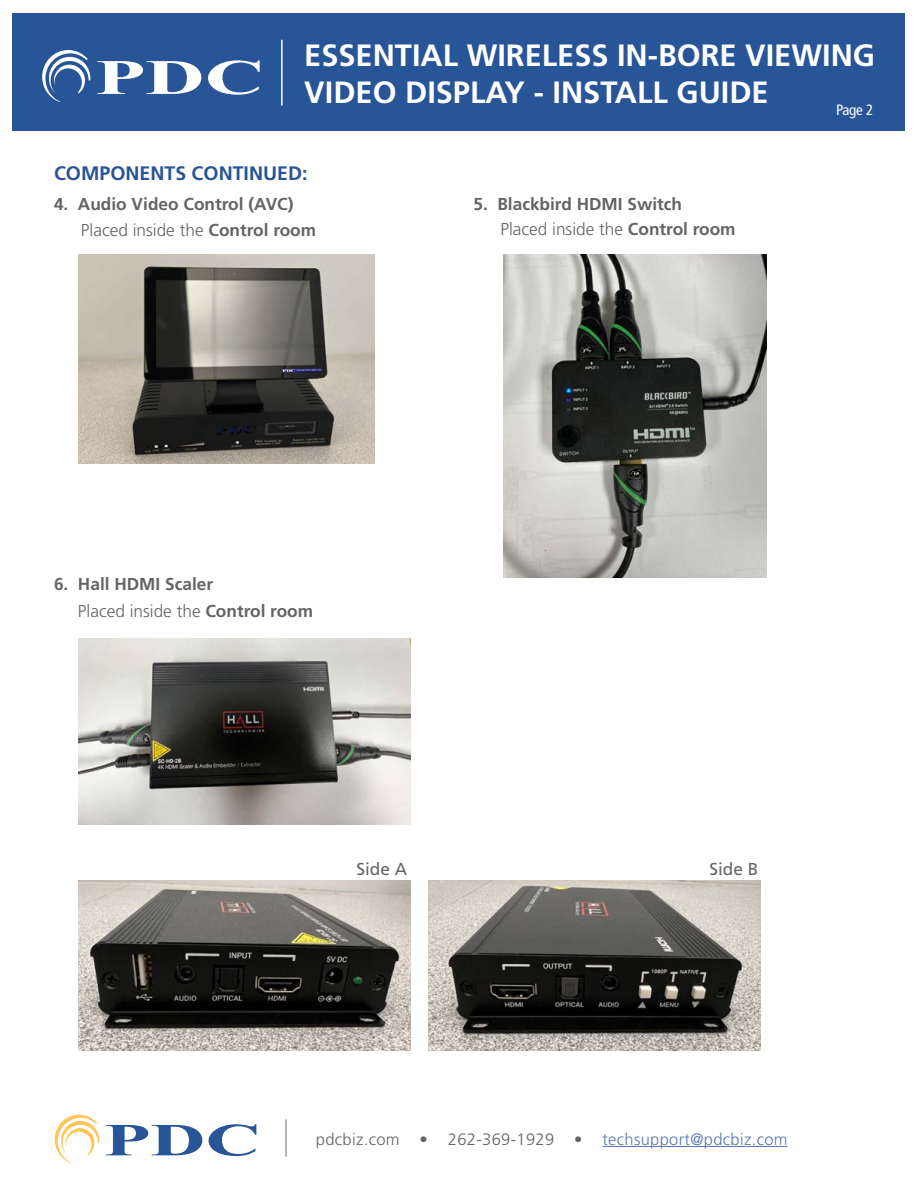
<style>
.page{position:relative;width:918px;height:1188px;background:#fff}
.page>*{position:absolute;margin:0;border:0;box-sizing:border-box;transform-origin:0 0}
.t1{font:700 30.75px/36.9px "Frutiger LT Std";color:#fff}
.t2{font:700 19.5px "Frutiger LT Std";color:#285597}
.t3{font:300 17.25px "Frutiger";color:#636466}
.t4{font:700 17.25px "Frutiger LT Std";color:#636466}
.t5{font:17.25px "Frutiger LT Std";color:#636466}
.t6{font:300 16.5px "Frutiger";letter-spacing:.02em;color:#636466}
.t7{font:condensed 15px "Frutiger LT Std";color:#fff}
.s1{font-family:"Frutiger LT Std";font-weight:700}
.s2{color:#5879b0}
</style>
<div class="page">
<div style="left:12px;top:14px;width:892px;height:117px;background:#285597"></div>
<svg style="left:106px;top:1125px;width:96px;height:30px"></svg>
<svg style="left:209px;top:1124px;width:47px;height:32px"></svg>
<svg style="left:55px;top:1115px;width:45px;height:48px"></svg>
<hr style="left:286px;top:1120px;width:1px;height:36px;background:#636466">
<hr style="left:602px;top:1146px;width:186px;height:1px;background:#5879b0">
<svg style="left:97px;top:61px;width:104px;height:33px"></svg>
<svg style="left:208px;top:60px;width:52px;height:35px"></svg>
<svg style="left:42px;top:50px;width:49px;height:52px"></svg>
<hr style="left:281px;top:40px;width:2px;height:66px;background:#fff">
<img style="left:79px;top:255px;width:296px;height:209px">
<img style="left:79px;top:881px;width:331px;height:169px">
<img style="left:429px;top:881px;width:331px;height:169px">
<img style="left:504px;top:255px;width:262px;height:323px">
<img style="left:79px;top:639px;width:331px;height:186px">
<h1 class="t1" style="left:304px;top:37px;width:572px">ESSENTIAL WIRELESS IN-BORE VIEWING<br>VIDEO DISPLAY - INSTALL GUIDE</h1>
<p class="t7" style="left:836px;top:101px;width:39px">Page 2</p>
<p class="t2" style="left:54px;top:162px;width:255px">COMPONENTS CONTINUED:</p>
<p class="t4" style="left:54px;top:194px;width:241px">4. Audio Video Control (AVC)</p>
<p class="t3" style="left:81px;top:220px;width:237px">Placed inside the <span class="s1">Control room</span></p>
<p class="t4" style="left:473px;top:193px;width:210px">5. Blackbird HDMI Switch</p>
<p class="t3" style="left:500px;top:219px;width:237px">Placed inside the <span class="s1">Control room</span></p>
<p class="t4" style="left:54px;top:574px;width:161px">6. Hall HDMI Scaler</p>
<p class="t3" style="left:78px;top:601px;width:237px">Placed inside the <span class="s1">Control room</span></p>
<p class="t5" style="left:356px;top:859px;width:52px">Side A</p>
<p class="t5" style="left:709px;top:859px;width:50px">Side B</p>
<p class="t6" style="left:316px;top:1130px;width:473px">pdcbiz.com • 262-369-1929 • <span class="s2">techsupport@pdcbiz.com</span></p>
</div>
